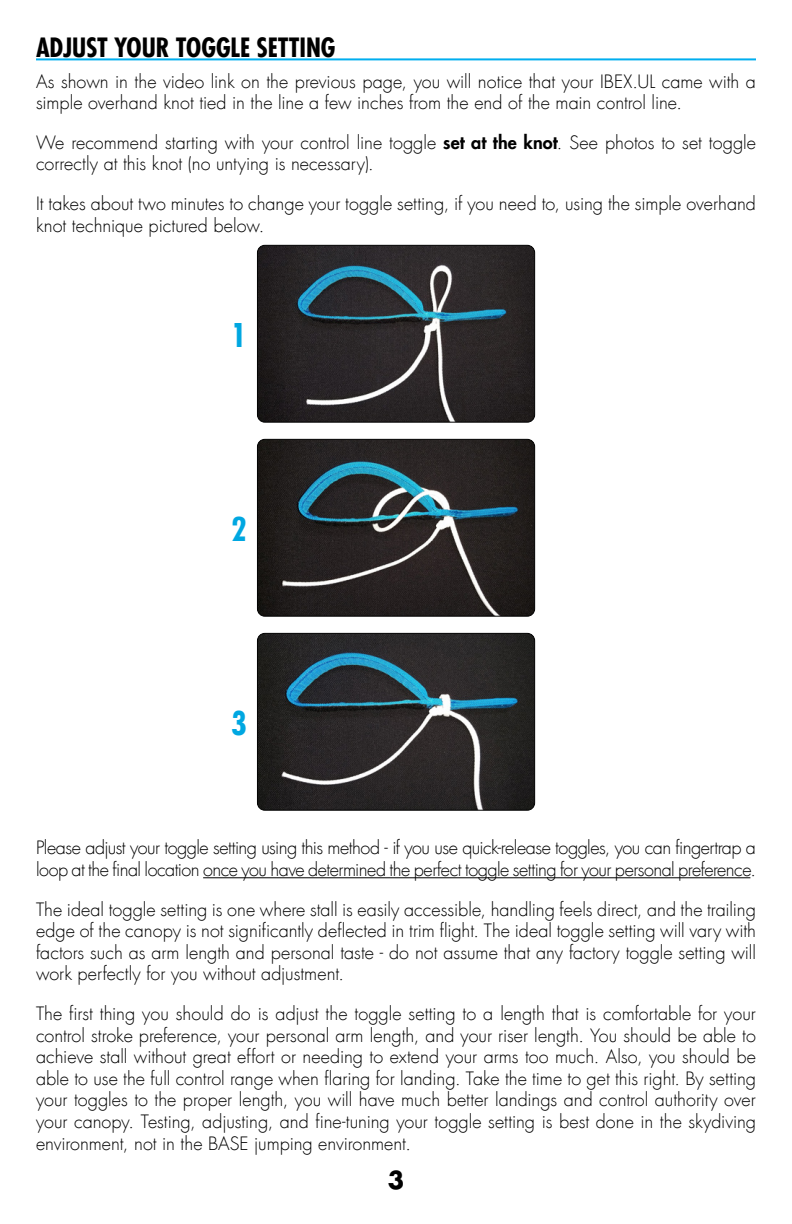
<style>
.page{position:relative;width:792px;height:1224px;background:#fff}
.page>*{position:absolute;margin:0;border:0;box-sizing:border-box;transform-origin:0 0}
.t1{font:700 condensed 32px "Futura LT";color:#00a7e1}
.Section_Header{font:700 condensed 26px "Futura LT";letter-spacing:-.005em;color:#000}
.t2{font:700 24px "Futura LT";color:#000}
.Body{font:300 18px/21.6px "Futura LT";letter-spacing:-.005em;color:#000}
.Body-2{font:300 18px/21.6px "Futura LT";letter-spacing:-.03em;color:#000}
.s1{font-weight:800}
</style>
<div class="page">
<img style="left:257px;top:245px;width:278px;height:176px">
<div style="left:257px;top:245px;width:278px;height:178px;border:1px solid #000;border-radius:7px"></div>
<img style="left:257px;top:439px;width:278px;height:176px">
<div style="left:257px;top:439px;width:278px;height:178px;border:1px solid #000;border-radius:7px"></div>
<img style="left:257px;top:633px;width:278px;height:176px">
<div style="left:257px;top:633px;width:278px;height:178px;border:1px solid #000;border-radius:7px"></div>
<hr style="left:36px;top:58px;width:720px;height:2px;background:#00aeef">
<hr style="left:203px;top:877px;width:547px;height:1px;background:#000">
<p class="Section_Header" style="left:36px;top:31px;width:301px">ADJUST YOUR TOGGLE SETTING</p>
<p class="Body" style="left:36px;top:71px;width:721px">As shown in the video link on the previous page, you will notice that your IBEX.UL came with a simple overhand knot tied in the line a few inches from the end of the main control line.</p>
<p class="Body" style="left:36px;top:132px;width:722px">We recommend starting with your control line toggle <span class="s1">set at the knot</span>. See photos to set toggle correctly at this knot (no untying is necessary).</p>
<p class="Body" style="left:36px;top:193px;width:722px">It takes about two minutes to change your toggle setting, if you need to, using the simple overhand knot technique pictured below.</p>
<p class="t1" style="left:231px;top:315px;width:17px">1</p>
<p class="t1" style="left:231px;top:509px;width:17px">2</p>
<p class="t1" style="left:231px;top:703px;width:17px">3</p>
<p class="Body-2" style="left:36px;top:838px;width:722px">Please adjust your toggle setting using this method - if you use quick-release toggles, you can fingertrap a loop at the final location once you have determined the perfect toggle setting for your personal preference.</p>
<p class="Body" style="left:36px;top:899px;width:722px;text-align:justify">The ideal toggle setting is one where stall is easily accessible, handling feels direct, and the trailing edge of the canopy is not significantly deflected in trim flight. The ideal toggle setting will vary with factors such as arm length and personal taste - do not assume that any factory toggle setting will work perfectly for you without adjustment.</p>
<p class="Body" style="left:36px;top:1003px;width:722px;text-align:justify">The first thing you should do is adjust the toggle setting to a length that is comfortable for your control stroke preference, your personal arm length, and your riser length. You should be able to achieve stall without great effort or needing to extend your arms too much. Also, you should be able to use the full control range when flaring for landing. Take the time to get this right. By setting your toggles to the proper length, you will have much better landings and control authority over your canopy. Testing, adjusting, and fine-tuning your toggle setting is best done in the skydiving environment, not in the BASE jumping environment.</p>
<p class="t2" style="left:388px;top:1164px;width:18px">3</p>
</div>
